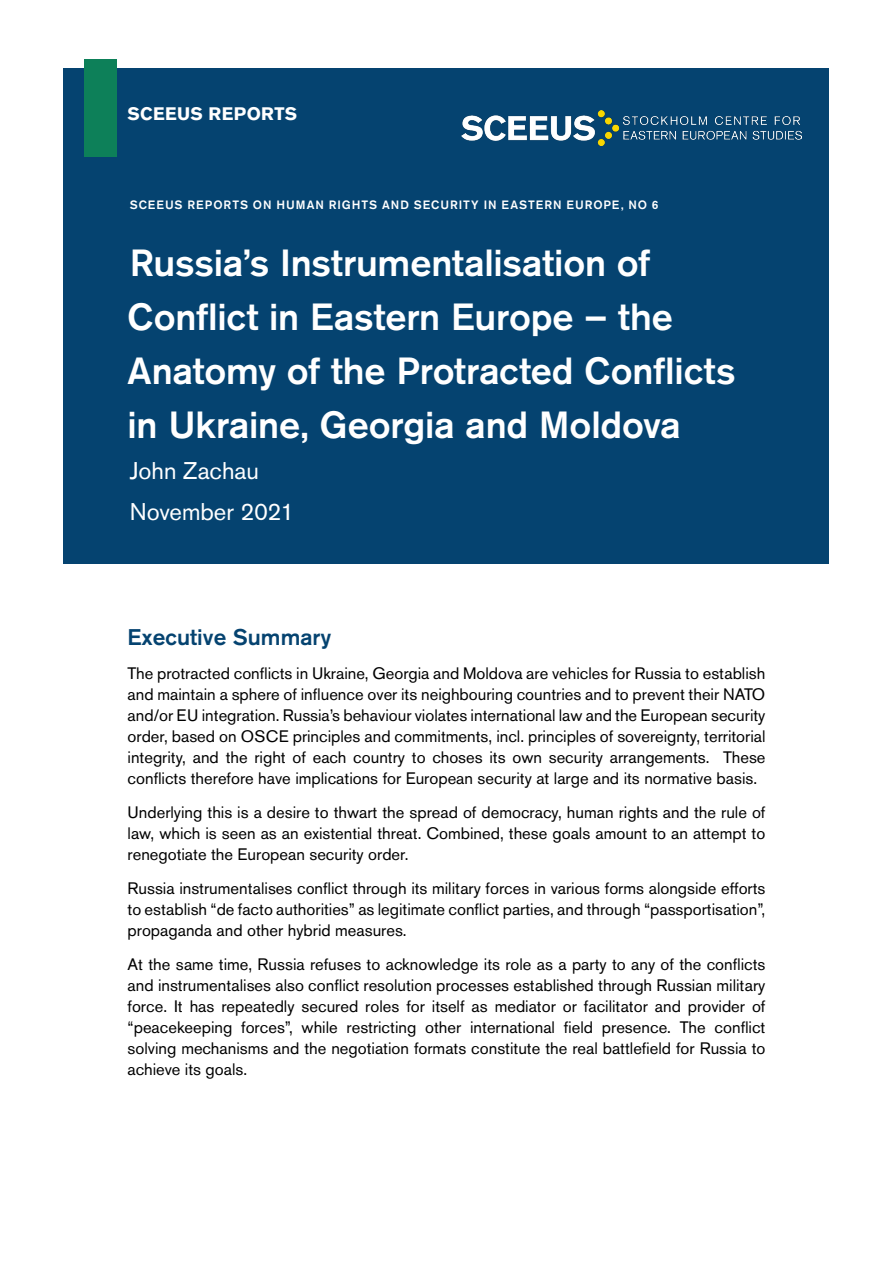
<style>
.page{position:relative;width:893px;height:1263px;background:#fff}
.page>*{position:absolute;margin:0;border:0;box-sizing:border-box;transform-origin:0 0}
.t1{font:500 37.5px/54px "Akzidenz Grotesk BE";letter-spacing:-.005em;color:#fff}
.t2{font:24px/41.2px "Akzidenz Grotesk BE";letter-spacing:-.005em;color:#fff}
.t3{font:500 22.5px "Akzidenz Grotesk BE";color:#054370}
.t4{font:700 18px "Akzidenz Grotesk BE";letter-spacing:.02em;color:#fff}
.t5{font:16.5px/21px "Akzidenz Grotesk BE";color:#000;text-align:justify}
.t6{font:500 12px "Akzidenz Grotesk BE";letter-spacing:.08em;color:#fff}
</style>
<div class="page">
<div style="left:64px;top:68px;width:765px;height:495px;background:#054370"></div>
<img style="left:461px;top:110px;width:340px;height:36px">
<div style="left:84px;top:60px;width:33px;height:97px;background:#0d8059"></div>
<p class="t4" style="left:128px;top:103px;width:171px">SCEEUS REPORTS</p>
<p class="t6" style="left:130px;top:197px;width:530px">SCEEUS REPORTS ON HUMAN RIGHTS AND SECURITY IN EASTERN EUROPE, NO 6</p>
<h1 class="t1" style="left:128px;top:235px;width:610px">Russia’s Instrumentalisation of Conflict in Eastern Europe – the Anatomy of the Protracted Conflicts in Ukraine, Georgia and Moldova</h1>
<h2 class="t2" style="left:130px;top:450px;width:166px">John Zachau<br>November 2021</h2>
<h3 class="t3" style="left:128px;top:624px;width:205px">Executive Summary</h3>
<p class="t5" style="left:128px;top:663px;width:639px">The protracted conflicts in Ukraine, Georgia and Moldova are vehicles for Russia to establish and maintain a sphere of influence over its neighbouring countries and to prevent their NATO and/or EU integration. Russia’s behaviour violates international law and the European security order, based on OSCE principles and commitments, incl. principles of sovereignty, territorial integrity, and the right of each country to choses its own security arrangements. These conflicts therefore have implications for European security at large and its normative basis.</p>
<p class="t5" style="left:128px;top:802px;width:639px">Underlying this is a desire to thwart the spread of democracy, human rights and the rule of law, which is seen as an existential threat. Combined, these goals amount to an attempt to renegotiate the European security order.</p>
<p class="t5" style="left:128px;top:877px;width:639px">Russia instrumentalises conflict through its military forces in various forms alongside efforts to establish “de facto authorities” as legitimate conflict parties, and through “passportisation”, propaganda and other hybrid measures.</p>
<p class="t5" style="left:128px;top:953px;width:639px">At the same time, Russia refuses to acknowledge its role as a party to any of the conflicts and instrumentalises also conflict resolution processes established through Russian military force. It has repeatedly secured roles for itself as mediator or facilitator and provider of “peacekeeping forces”, while restricting other international field presence. The conflict solving mechanisms and the negotiation formats constitute the real battlefield for Russia to achieve its goals.</p>
</div>
